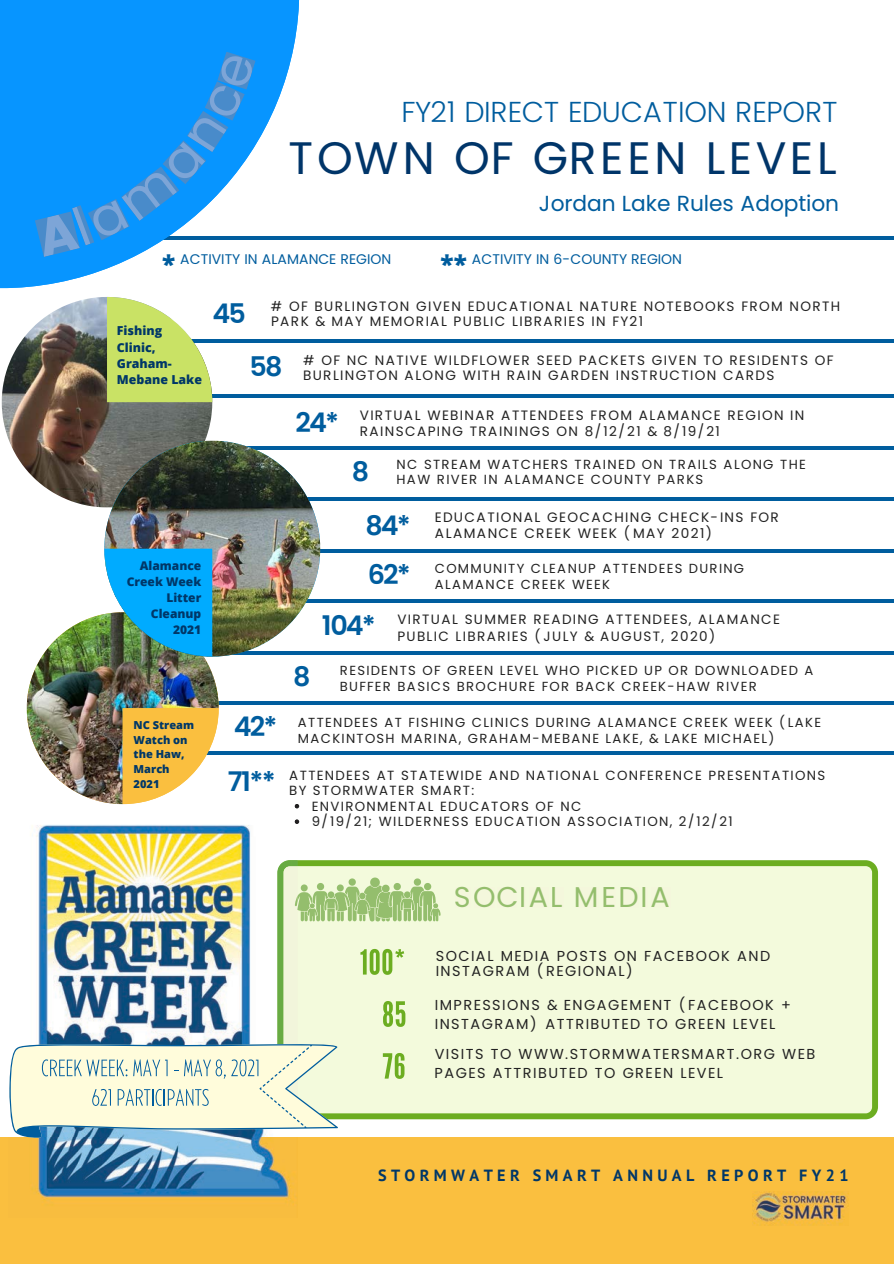
<style>
.page{position:relative;width:894px;height:1264px;background:#fff}
.page>*{position:absolute;margin:0;border:0;box-sizing:border-box;transform-origin:0 0}
.t1{font:45.45px "Poppins";letter-spacing:.085em;color:#003569}
.t2{font:300 28.8px "Poppins";letter-spacing:-.005em;color:#005d9e}
.t3{font:28.65px "Poppins";letter-spacing:.085em;color:#94be6d}
.t4{font:600 27px/49.2px "Poppins";letter-spacing:-.07em;color:#005d9e}
.t5{font:800 24.45px "Open Sans";color:#005d9e}
.t6{font:21.75px "Poppins";letter-spacing:-.005em;color:#005d9e}
.t7{font:700 16.2px "PT Sans";letter-spacing:.27em;color:#003768}
.t8{font:14.4px/19.2px "Poppins";letter-spacing:.1em;color:#222}
.t9{font:13.95px "Poppins";color:#005d9e}
.t10{font:13.65px/15.8px "Poppins";letter-spacing:.095em;color:#222}
.t11{font:13.5px/14.7px "Poppins";letter-spacing:.1em;color:#222}
.t12{font:13.35px/15.5px "Poppins";letter-spacing:.1em;color:#222}
.t13{font:13.2px/16.4px "Poppins";letter-spacing:.095em;color:#222}
.t14{font:800 12.3px/16.5px "Open Sans";color:#003768}
.t15{font:800 12px/16px "Open Sans";color:#003768;text-align:right}
.t16{font:800 11.1px/14.7px "Open Sans";color:#003768}
.s1{font-weight:600;font-size:27px;color:#005d9e}
</style>
<div class="page">
<hr style="left:158px;top:236px;width:735px;height:3px;background:#005d9e">
<svg style="left:0;top:0;width:328px;height:289px;fill:#0795ff"></svg>
<hr style="left:148px;top:339px;width:745px;height:3px;background:#005d9e">
<hr style="left:197px;top:394px;width:696px;height:4px;background:#005d9e">
<hr style="left:183px;top:446px;width:710px;height:4px;background:#005d9e">
<hr style="left:287px;top:497px;width:606px;height:4px;background:#005d9e">
<hr style="left:292px;top:549px;width:601px;height:4px;background:#005d9e">
<hr style="left:292px;top:599px;width:601px;height:3px;background:#005d9e">
<div style="left:0;top:1137px;width:893px;height:126px;background:#fabf3f"></div>
<img style="left:2px;top:297px;width:210px;height:210px">
<svg style="left:107px;top:297px;width:105px;height:105px"></svg>
<hr style="left:230px;top:651px;width:663px;height:3px;background:#005d9e">
<hr style="left:186px;top:701px;width:707px;height:3px;background:#005d9e">
<hr style="left:158px;top:751px;width:735px;height:3px;background:#005d9e">
<img style="left:104px;top:441px;width:216px;height:215px">
<div style="left:298px;top:860px;width:579px;height:259px;background:#f3fadc"></div>
<img style="left:28px;top:804px;width:270px;height:401px">
<img style="left:27px;top:548px;width:191px;height:256px">
<svg style="left:295px;top:804px;width:4px;height:4px"></svg>
<svg style="left:295px;top:819px;width:4px;height:5px"></svg>
<img style="left:277px;top:860px;width:21px;height:184px">
<img style="left:295px;top:895px;width:3px;height:15px">
<svg style="left:298px;top:877px;width:142px;height:44px;background:#b7d496"></svg>
<svg style="left:9px;top:1044px;width:329px;height:93px;background:#dfe8d5"></svg>
<div style="left:455px;top:886px;width:15px;height:21px;background:#f4f7dc"></div>
<div style="left:474px;top:886px;width:20px;height:21px;background:#f4f7dc"></div>
<div style="left:497px;top:886px;width:20px;height:21px;background:#f4f7dc"></div>
<div style="left:521px;top:887px;width:5px;height:20px;background:#f4f7dc"></div>
<div style="left:529px;top:887px;width:20px;height:20px;background:#f4f7dc"></div>
<div style="left:552px;top:887px;width:11px;height:20px;background:#f4f7dc"></div>
<div style="left:575px;top:887px;width:23px;height:20px;background:#f4f7dc"></div>
<div style="left:603px;top:887px;width:12px;height:20px;background:#f4f7dc"></div>
<div style="left:620px;top:887px;width:18px;height:20px;background:#f4f7dc"></div>
<div style="left:642px;top:887px;width:5px;height:20px;background:#f4f7dc"></div>
<div style="left:650px;top:887px;width:20px;height:20px;background:#f4f7dc"></div>
<svg style="left:360px;top:948px;width:44px;height:26px"></svg>
<svg style="left:383px;top:1001px;width:22px;height:25px"></svg>
<svg style="left:383px;top:1052px;width:21px;height:26px"></svg>
<img style="left:752px;top:1191px;width:95px;height:34px">
<svg style="left:35px;top:52px;width:220px;height:205px;background:#2c9ef5"></svg>
<h2 class="t2" style="left:401px;top:95px;width:437px">FY21 DIRECT EDUCATION REPORT</h2>
<h1 class="t1" style="left:288px;top:132px;width:549px">TOWN OF GREEN LEVEL</h1>
<h3 class="t6" style="left:538px;top:190px;width:302px">Jordan Lake Rules Adoption</h3>
<p class="t9" style="left:180px;top:251px;width:212px">ACTIVITY IN ALAMANCE REGION</p>
<p class="t9" style="left:472px;top:251px;width:211px">ACTIVITY IN 6-COUNTY REGION</p>
<h3 class="t5" style="left:162px;top:247px;width:15px">*</h3>
<h3 class="t5" style="left:440px;top:247px;width:28px">**</h3>
<p class="t14" style="left:117px;top:322px;width:87px">Fishing<br>Clinic,<br>Graham-<br>Mebane Lake</p>
<p class="t15" style="left:127px;top:557px;width:76px">Alamance<br>Creek Week<br>Litter<br>Cleanup<br>2021</p>
<p class="t16" style="left:134px;top:717px;width:62px">NC Stream<br>Watch on the Haw,<br>March<br>2021</p>
<h3 class="t4" style="left:212px;top:289px;width:35px">45</h3>
<p class="t11" style="left:271px;top:299px;width:570px"># OF BURLINGTON GIVEN EDUCATIONAL NATURE NOTEBOOKS FROM NORTH<br>PARK &amp; MAY MEMORIAL PUBLIC LIBRARIES IN FY21</p>
<p class="t11" style="left:249px;top:353px;width:585px;text-indent:53px"># OF NC NATIVE WILDFLOWER SEED PACKETS GIVEN TO RESIDENTS OF<br><sup>58</sup> BURLINGTON ALONG WITH RAIN GARDEN INSTRUCTION CARDS</p>
<h3 class="t4" style="left:295px;top:398px;width:45px">24*</h3>
<p class="t11" style="left:359px;top:407px;width:446px;line-height:15.8px">VIRTUAL WEBINAR ATTENDEES FROM ALAMANCE REGION IN<br>RAINSCAPING TRAININGS ON 8/12/21 &amp; 8/19/21</p>
<p class="t13" style="left:396px;top:456px;width:410px;line-height:15.5px;text-indent:-45px"><span class="s1">8</span> NC STREAM WATCHERS TRAINED ON TRAILS ALONG THE<br>HAW RIVER IN ALAMANCE COUNTY PARKS</p>
<h3 class="t4" style="left:365px;top:501px;width:47px">84*<br>62*</h3>
<p class="t10" style="left:434px;top:510px;width:345px">EDUCATIONAL GEOCACHING CHECK-INS FOR<br>ALAMANCE CREEK WEEK (MAY 2021)</p>
<p class="t13" style="left:434px;top:560px;width:311px">COMMUNITY CLEANUP ATTENDEES DURING<br>ALAMANCE CREEK WEEK</p>
<p class="t11" style="left:397px;top:611px;width:384px;line-height:17px">VIRTUAL SUMMER READING ATTENDEES, ALAMANCE<br>PUBLIC LIBRARIES (JULY &amp; AUGUST, 2020)</p>
<h3 class="t4" style="left:322px;top:601px;width:55px">104*</h3>
<p class="t13" style="left:340px;top:662px;width:475px">RESIDENTS OF GREEN LEVEL WHO PICKED UP OR DOWNLOADED A<br>BUFFER BASICS BROCHURE FOR BACK CREEK-HAW RIVER</p>
<p class="t13" style="left:234px;top:714px;width:588px;text-indent:64px">ATTENDEES AT FISHING CLINICS DURING ALAMANCE CREEK WEEK (LAKE<br><sup>42*</sup> MACKINTOSH MARINA, GRAHAM-MEBANE LAKE, &amp; LAKE MICHAEL)</p>
<h3 class="t4" style="left:293px;top:652px;width:19px">8</h3>
<h3 class="t4" style="left:228px;top:757px;width:49px">71**</h3>
<p class="t12" style="left:289px;top:767px;width:537px">ATTENDEES AT STATEWIDE AND NATIONAL CONFERENCE PRESENTATIONS<br>BY STORMWATER SMART:</p>
<p class="t12" style="left:312px;top:798px;width:422px">ENVIRONMENTAL EDUCATORS OF NC<br>9/19/21; WILDERNESS EDUCATION ASSOCIATION, 2/12/21</p>
<h3 class="t3" style="left:454px;top:880px;width:217px">SOCIAL MEDIA</h3>
<p class="t8" style="left:435px;top:948px;width:336px;line-height:14.7px">SOCIAL MEDIA POSTS ON FACEBOOK AND<br>INSTAGRAM (REGIONAL)</p>
<p class="t8" style="left:434px;top:995px;width:357px">IMPRESSIONS &amp; ENGAGEMENT ( FACEBOOK +<br>INSTAGRAM) ATTRIBUTED TO GREEN LEVEL</p>
<p class="t8" style="left:434px;top:1044px;width:382px">VISITS TO WWW.STORMWATERSMART.ORG WEB<br>PAGES ATTRIBUTED TO GREEN LEVEL</p>
<p class="t7" style="left:378px;top:1164px;width:472px">STORMWATER SMART ANNUAL REPORT FY21</p>
</div>
